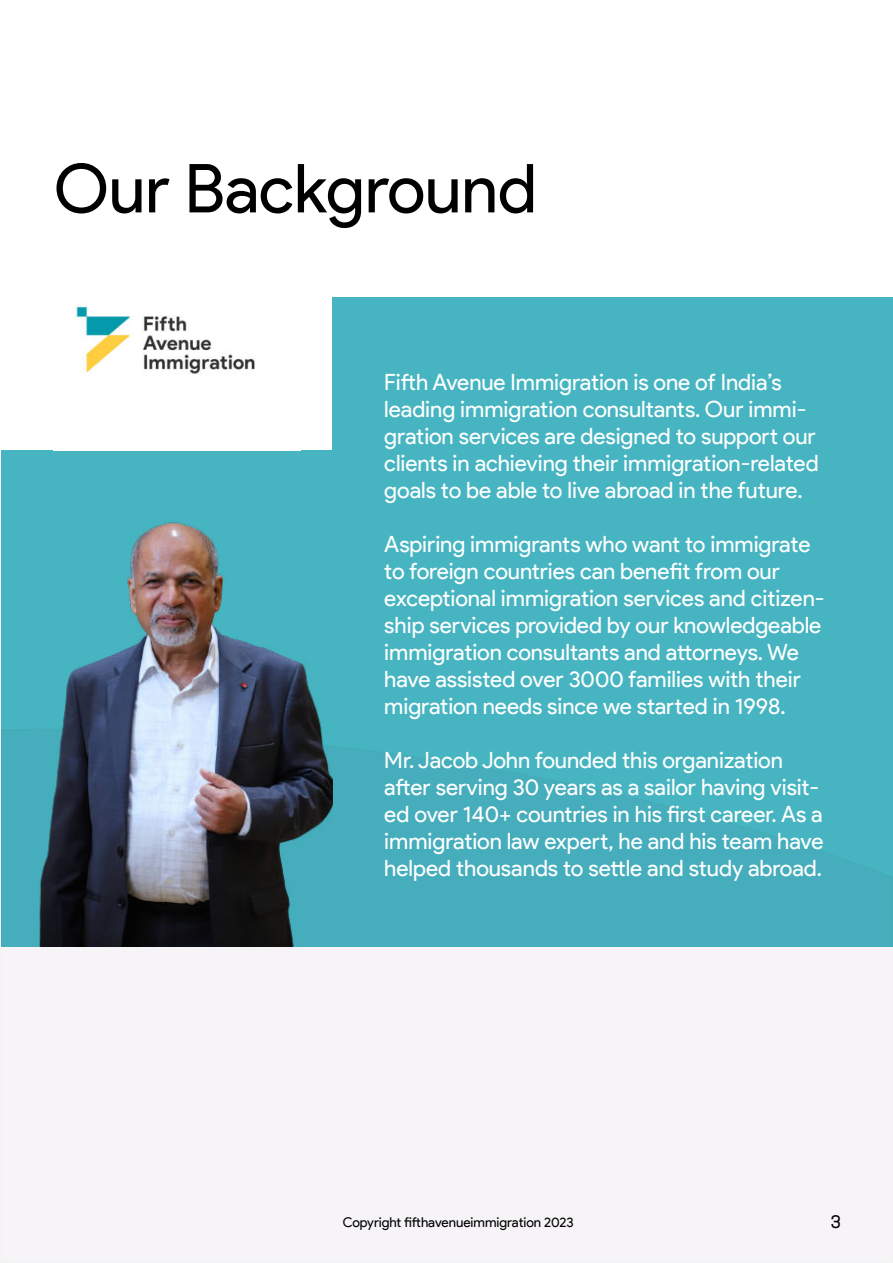
<style>
.page{position:relative;width:893px;height:1263px;background:#fff}
.page>*{position:absolute;margin:0;border:0;box-sizing:border-box;transform-origin:0 0}
.t1{font:67.5px "Product Sans";color:#000}
.t2{font:22.5px/27px "Product Sans";color:#fff}
.t3{font:18px "Neusa Next Pro";color:#000}
.t4{font:13.5px "Product Sans";letter-spacing:-.005em;color:#000}
</style>
<div class="page">
<div style="left:2px;top:297px;width:891px;height:650px;background:#47b5c1"></div>
<svg style="left:0;top:718px;width:893px;height:545px"></svg>
<img style="left:26px;top:450px;width:306px;height:497px">
<div style="left:2px;top:256px;width:330px;height:194px;background:#fff"></div>
<img style="left:75px;top:304px;width:180px;height:70px">
<h1 class="t1" style="left:54px;top:163px;width:484px">Our Background</h1>
<p class="t2" style="left:384px;top:369px;width:436px">Fifth Avenue Immigration is one of India’s leading immigration consultants. Our immi&shy;gration services are designed to support our clients in achieving their immigration-related goals to be able to live abroad in the future.</p>
<p class="t2" style="left:384px;top:533px;width:442px">Aspiring immigrants who want to immigrate to foreign countries can benefit from our exceptional immigration services and citizen&shy;ship services provided by our knowledgeable immigration consultants and attorneys. We have assisted over 3000 families with their migration needs since we started in 1998.</p>
<p class="t2" style="left:384px;top:749px;width:441px">Mr. Jacob John founded this organization after serving 30 years as a sailor having visit&shy;ed over 140+ countries in his first career. As a immigration law expert, he and his team have helped thousands to settle and study abroad.</p>
<p class="t4" style="left:343px;top:1214px;width:233px">Copyright fifthavenueimmigration 2023</p>
<p class="t3" style="left:830px;top:1214px;width:12px">3</p>
</div>
